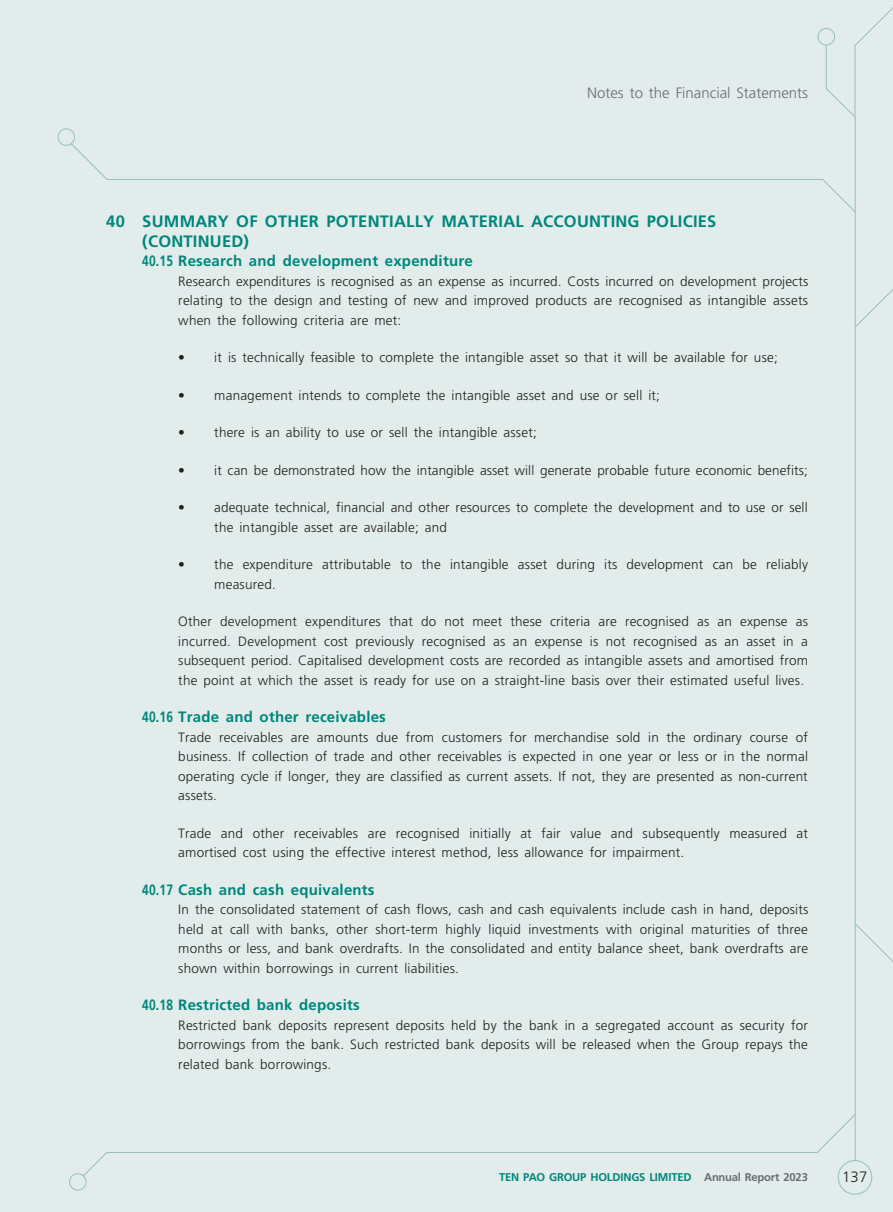
<style>
.page{position:relative;width:893px;height:1212px;background:#e1eceb}
.page>*{position:absolute;margin:0;border:0;box-sizing:border-box;transform-origin:0 0}
._03_H1{font:700 16.5px/19.5px "Frutiger LT Std";letter-spacing:.015em;color:#00867b}
._04___H2{font:700 15px "Frutiger LT Std";letter-spacing:.015em;color:#00867b;scale:.8 1}
.t1{font:300 15px "Frutiger LT Std";color:#6c6d70}
.t2{font:300 15px "Frutiger LT Std";color:#231f20}
._01_Body_Text{font:300 13.5px/19.5px "Frutiger LT Std";letter-spacing:.015em;color:#231f20;text-align:justify}
.t3{font:700 11.25px "Frutiger LT Std";letter-spacing:-.015em;color:#00867b}
.s1{color:#6c6d70}
</style>
<div class="page">
<svg style="left:70px;top:142px;width:755px;height:40px"></svg>
<div style="left:838px;top:1160px;width:34px;height:34px;border:1px solid #96c0be;border-radius:50%"></div>
<div style="left:58px;top:128px;width:17px;height:18px;border:1px solid #96c0be;border-radius:50%"></div>
<div style="left:818px;top:28px;width:17px;height:17px;border:1px solid #96c0be;border-radius:50%"></div>
<svg style="left:82px;top:1144px;width:774px;height:33px"></svg>
<div style="left:69px;top:1173px;width:17px;height:17px;border:1px solid #96c0be;border-radius:50%"></div>
<svg style="left:825px;top:7px;width:68px;height:1154px"></svg>
<p class="t1" style="left:587px;top:84px;width:222px">Notes to the Financial Statements</p>
<p class="_03_H1" style="left:142px;top:212px;width:576px;text-indent:-36px">40 SUMMARY OF OTHER POTENTIALLY MATERIAL ACCOUNTING POLICIES (CONTINUED)</p>
<p class="_04___H2" style="left:142px;top:252px;width:415px">40.15 Research and development expenditure</p>
<p class="_01_Body_Text" style="left:178px;top:272px;width:631px">Research expenditures is recognised as an expense as incurred. Costs incurred on development projects relating to the design and testing of new and improved products are recognised as intangible assets when the following criteria are met:</p>
<p class="_01_Body_Text" style="left:178px;top:348px;width:601px">• it is technically feasible to complete the intangible asset so that it will be available for use;</p>
<p class="_01_Body_Text" style="left:178px;top:386px;width:483px">• management intends to complete the intangible asset and use or sell it;</p>
<p class="_01_Body_Text" style="left:178px;top:423px;width:360px">• there is an ability to use or sell the intangible asset;</p>
<p class="_01_Body_Text" style="left:178px;top:461px;width:631px">• it can be demonstrated how the intangible asset will generate probable future economic benefits;</p>
<p class="_01_Body_Text" style="left:214px;top:498px;width:595px;text-indent:-36px">• adequate technical, financial and other resources to complete the development and to use or sell the intangible asset are available; and</p>
<p class="_01_Body_Text" style="left:214px;top:555px;width:595px;text-indent:-36px">• the expenditure attributable to the intangible asset during its development can be reliably measured.</p>
<p class="_01_Body_Text" style="left:178px;top:612px;width:631px">Other development expenditures that do not meet these criteria are recognised as an expense as incurred. Development cost previously recognised as an expense is not recognised as an asset in a subsequent period. Capitalised development costs are recorded as intangible assets and amortised from the point at which the asset is ready for use on a straight-line basis over their estimated useful lives.</p>
<p class="_04___H2" style="left:142px;top:708px;width:306px">40.16 Trade and other receivables</p>
<p class="_01_Body_Text" style="left:178px;top:728px;width:631px">Trade receivables are amounts due from customers for merchandise sold in the ordinary course of business. If collection of trade and other receivables is expected in one year or less or in the normal operating cycle if longer, they are classified as current assets. If not, they are presented as non-current assets.</p>
<p class="_01_Body_Text" style="left:178px;top:824px;width:631px">Trade and other receivables are recognised initially at fair value and subsequently measured at amortised cost using the effective interest method, less allowance for impairment.</p>
<p class="_04___H2" style="left:142px;top:881px;width:292px">40.17 Cash and cash equivalents</p>
<p class="_01_Body_Text" style="left:178px;top:900px;width:631px">In the consolidated statement of cash flows, cash and cash equivalents include cash in hand, deposits held at call with banks, other short-term highly liquid investments with original maturities of three months or less, and bank overdrafts. In the consolidated and entity balance sheet, bank overdrafts are shown within borrowings in current liabilities.</p>
<p class="_04___H2" style="left:142px;top:996px;width:273px">40.18 Restricted bank deposits</p>
<p class="_01_Body_Text" style="left:178px;top:1016px;width:631px">Restricted bank deposits represent deposits held by the bank in a segregated account as security for borrowings from the bank. Such restricted bank deposits will be released when the Group repays the related bank borrowings.</p>
<p class="t3" style="left:499px;top:1170px;width:310px">TEN PAO GROUP HOLDINGS LIMITED <span class="s1">Annual Report 2023</span></p>
<p class="t2" style="left:842px;top:1168px;width:27px">137</p>
</div>
